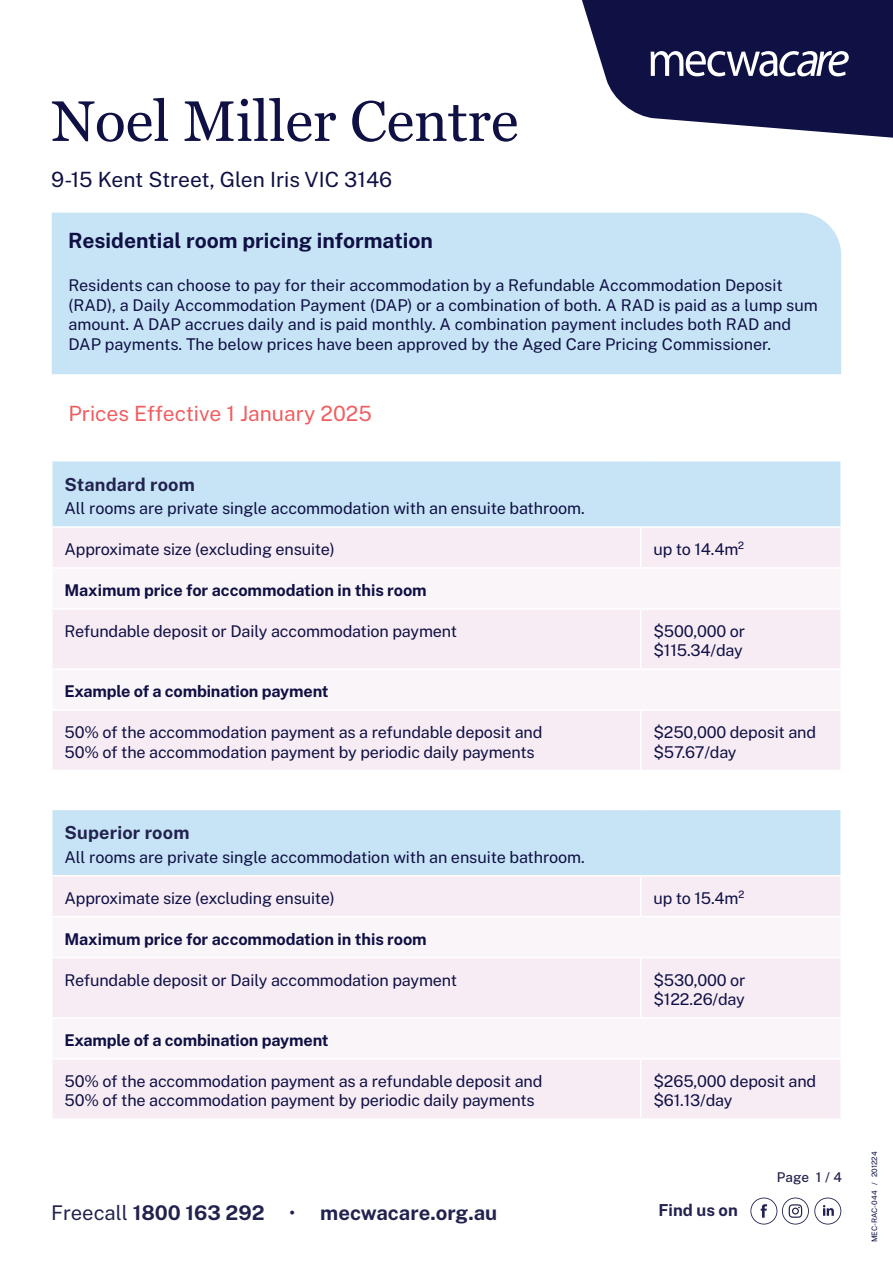
<style>
.page{position:relative;width:893px;height:1263px;background:#fff}
.page>*{position:absolute;margin:0;border:0;box-sizing:border-box;transform-origin:0 0}
.HEADING{font:57px "Georgia";color:#0f1044}
.BODY_COPY{font:700 21px "Public Sans";color:#0f1044}
.HEADING-2{font:21px "Public Sans";color:#0f1044}
.BODY_COPY-2{font:21px "Public Sans";color:#f05e60}
.t1{font:700 20.25px "Public Sans";color:#22224f}
.Intro{font:700 18px "Public Sans";letter-spacing:.01em;color:#22224f}
.t2{font:700 16.5px "Public Sans";color:#22224f}
.BODY_COPY-3{font:16.2px/19.5px "Public Sans";letter-spacing:-.01em;color:#0f1044}
.BODY_COPY-4{font:700 16.2px "Public Sans";letter-spacing:-.005em;color:#0f1044}
.t3{font:500 13.5px "Public Sans";color:#22224f}
.t4{font:7.5px "Public Sans";color:#0f1044}
.s1{font-weight:400}
</style>
<div class="page">
<div style="left:52px;top:213px;width:789px;height:161px;background:#c7e4f6"></div>
<svg style="left:582px;top:0;width:311px;height:138px"></svg>
<div style="left:52px;top:461px;width:789px;height:66px;background:#c7e4f6"></div>
<div style="left:53px;top:528px;width:787px;height:242px;background:#f7ecf4"></div>
<svg style="left:53px;top:569px;width:787px;height:140px;fill:#faf5f9"></svg>
<hr style="left:51px;top:461px;width:2px;height:65px;background:#fff">
<hr style="left:840px;top:461px;width:2px;height:65px;background:#fff">
<hr style="left:51px;top:526px;width:590px;height:2px;background:#fff">
<hr style="left:641px;top:526px;width:201px;height:2px;background:#fff">
<hr style="left:640px;top:528px;width:1px;height:39px;background:#fff">
<hr style="left:51px;top:567px;width:590px;height:2px;background:#fff">
<hr style="left:641px;top:567px;width:201px;height:2px;background:#fff">
<hr style="left:51px;top:608px;width:590px;height:2px;background:#fff">
<hr style="left:641px;top:608px;width:201px;height:2px;background:#fff">
<hr style="left:640px;top:610px;width:1px;height:58px;background:#fff">
<hr style="left:51px;top:668px;width:590px;height:2px;background:#fff">
<hr style="left:641px;top:668px;width:201px;height:2px;background:#fff">
<hr style="left:51px;top:709px;width:590px;height:2px;background:#fff">
<hr style="left:641px;top:709px;width:201px;height:2px;background:#fff">
<hr style="left:640px;top:711px;width:1px;height:59px;background:#fff">
<div style="left:52px;top:809px;width:789px;height:67px;background:#c7e4f6"></div>
<div style="left:53px;top:877px;width:787px;height:241px;background:#f7ecf4"></div>
<svg style="left:53px;top:917px;width:787px;height:141px;fill:#faf5f9"></svg>
<hr style="left:51px;top:809px;width:590px;height:1px;background:#fff">
<hr style="left:51px;top:810px;width:2px;height:65px;background:#fff">
<hr style="left:641px;top:809px;width:201px;height:1px;background:#fff">
<hr style="left:840px;top:810px;width:2px;height:65px;background:#fff">
<hr style="left:51px;top:875px;width:590px;height:1px;background:#fff">
<hr style="left:641px;top:875px;width:201px;height:1px;background:#fff">
<hr style="left:640px;top:876px;width:1px;height:40px;background:#fff">
<hr style="left:51px;top:916px;width:590px;height:1px;background:#fff">
<hr style="left:641px;top:916px;width:201px;height:1px;background:#fff">
<hr style="left:51px;top:957px;width:590px;height:1px;background:#fff">
<hr style="left:641px;top:957px;width:201px;height:1px;background:#fff">
<hr style="left:640px;top:958px;width:1px;height:59px;background:#fff">
<hr style="left:51px;top:1017px;width:590px;height:2px;background:#fff">
<hr style="left:641px;top:1017px;width:201px;height:2px;background:#fff">
<hr style="left:51px;top:1058px;width:590px;height:1px;background:#fff">
<hr style="left:641px;top:1058px;width:201px;height:1px;background:#fff">
<hr style="left:640px;top:1059px;width:1px;height:59px;background:#fff">
<svg style="left:750px;top:1197px;width:91px;height:27px"></svg>
<p class="HEADING" style="left:51px;top:87px;width:469px">Noel Miller Centre</p>
<p class="HEADING-2" style="left:51px;top:165px;width:342px">9-15 Kent Street, Glen Iris VIC 3146</p>
<p class="BODY_COPY" style="left:68px;top:225px;width:366px">Residential room pricing information</p>
<p class="BODY_COPY-3" style="left:68px;top:275px;width:751px">Residents can choose to pay for their accommodation by a Refundable Accommodation Deposit (RAD), a Daily Accommodation Payment (DAP) or a combination of both. A RAD is paid as a lump sum amount. A DAP accrues daily and is paid monthly. A combination payment includes both RAD and DAP payments. The below prices have been approved by the Aged Care Pricing Commissioner.</p>
<p class="BODY_COPY-2" style="left:68px;top:399px;width:305px">Prices Effective 1 January 2025</p>
<p class="Intro" style="left:65px;top:471px;width:132px">Standard room</p>
<p class="BODY_COPY-3" style="left:65px;top:498px;width:522px">All rooms are private single accommodation with an ensuite bathroom.</p>
<p class="BODY_COPY-3" style="left:65px;top:539px;width:272px">Approximate size (excluding ensuite)</p>
<p class="BODY_COPY-3" style="left:653px;top:539px;width:92px">up to 14.4m²</p>
<p class="BODY_COPY-4" style="left:65px;top:578px;width:364px">Maximum price for accommodation in this room</p>
<p class="BODY_COPY-3" style="left:65px;top:621px;width:394px">Refundable deposit or Daily accommodation payment</p>
<p class="BODY_COPY-3" style="left:653px;top:621px;width:93px">$500,000 or $115.34/day</p>
<p class="BODY_COPY-4" style="left:65px;top:679px;width:266px">Example of a combination payment</p>
<p class="BODY_COPY-3" style="left:65px;top:722px;width:479px">50% of the accommodation payment as a refundable deposit and<br>50% of the accommodation payment by periodic daily payments</p>
<p class="BODY_COPY-3" style="left:653px;top:722px;width:164px">$250,000 deposit and $57.67/day</p>
<p class="Intro" style="left:65px;top:819px;width:126px">Superior room</p>
<p class="BODY_COPY-3" style="left:65px;top:846px;width:522px">All rooms are private single accommodation with an ensuite bathroom.</p>
<p class="BODY_COPY-3" style="left:65px;top:887px;width:272px">Approximate size (excluding ensuite)</p>
<p class="BODY_COPY-3" style="left:653px;top:887px;width:92px">up to 15.4m²</p>
<p class="BODY_COPY-4" style="left:65px;top:927px;width:364px">Maximum price for accommodation in this room</p>
<p class="BODY_COPY-3" style="left:65px;top:969px;width:394px">Refundable deposit or Daily accommodation payment</p>
<p class="BODY_COPY-3" style="left:653px;top:969px;width:94px">$530,000 or $122.26/day</p>
<p class="BODY_COPY-4" style="left:65px;top:1028px;width:266px">Example of a combination payment</p>
<p class="BODY_COPY-3" style="left:65px;top:1070px;width:479px">50% of the accommodation payment as a refundable deposit and<br>50% of the accommodation payment by periodic daily payments</p>
<p class="BODY_COPY-3" style="left:653px;top:1070px;width:164px">$265,000 deposit and $61.13/day</p>
<p class="t1" style="left:51px;top:1197px;width:448px"><span class="s1">Freecall</span> 1800 163 292 <span class="s1">•</span> mecwacare.org.au</p>
<p class="t2" style="left:658px;top:1198px;width:81px">Find us on</p>
<p class="t3" style="left:777px;top:1168px;width:67px">Page 1 / 4</p>
<p class="t4" style="left:869px;top:1242px;width:92px;rotate:-90deg">MEC-RAC-044 / 201224</p>
</div>
